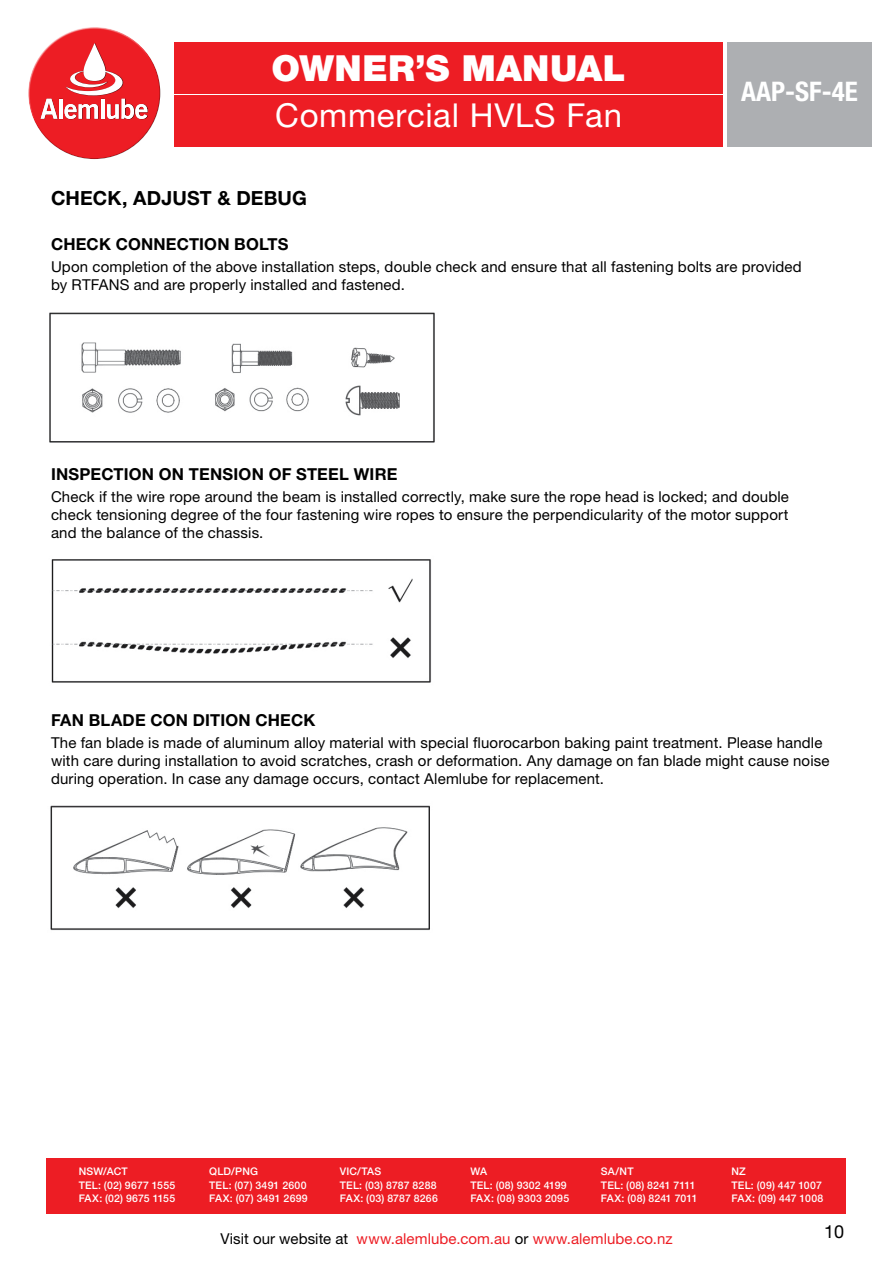
<style>
.page{position:relative;width:893px;height:1263px;background:#fff}
.page>*{position:absolute;margin:0;border:0;box-sizing:border-box;transform-origin:0 0}
.t1{font:900 36px "Helvetica Neue LT Std";letter-spacing:.01em;color:#fff}
.t2{font:33px "Helvetica Neue LT Std";letter-spacing:.02em;color:#fff}
.t3{font:700 condensed 27px "Helvetica Neue LT Std";color:#fff}
.t4{font:700 19.5px "Helvetica Neue LT Std";letter-spacing:.01em;color:#000}
.t5{font:18px "Helvetica Neue LT Std";color:#000}
.t6{font:700 16.5px "Helvetica Neue LT Std";letter-spacing:.01em;color:#000}
.t7{font:15px/18px "Helvetica Neue LT Std";letter-spacing:.01em;color:#000}
.t8{font:15px "Helvetica Neue LT Std";letter-spacing:.005em;color:#ed1d24}
.t9{font:500 10.5px/14.1px "Helvetica Neue LT Std";letter-spacing:.02em;color:#fff}
.s1{color:#000}
</style>
<div class="page">
<div style="left:47px;top:1159px;width:799px;height:55px;background:#ed1d24"></div>
<div style="left:174px;top:96px;width:549px;height:51px;background:#ed1d24"></div>
<div style="left:174px;top:43px;width:549px;height:51px;background:#ed1d24"></div>
<div style="left:727px;top:43px;width:145px;height:104px;background:#adafb2"></div>
<svg style="left:28px;top:27px;width:109px;height:84px"></svg>
<svg style="left:31px;top:48px;width:130px;height:111px;fill:#ed1d24"></svg>
<svg style="left:41px;top:43px;width:107px;height:76px;background:#ed2d33"></svg>
<svg style="left:41px;top:99px;width:16px;height:20px"></svg>
<hr style="left:59px;top:99px;width:3px;height:20px;background:#fff">
<svg style="left:65px;top:43px;width:82px;height:76px"></svg>
<img style="left:49px;top:312px;width:386px;height:131px">
<img style="left:51px;top:559px;width:380px;height:124px">
<img style="left:50px;top:805px;width:380px;height:126px">
<h1 class="t1" style="left:272px;top:47px;width:355px">OWNER’S MANUAL</h1>
<h2 class="t2" style="left:275px;top:96px;width:348px">Commercial HVLS Fan</h2>
<h3 class="t3" style="left:741px;top:75px;width:118px">AAP-SF-4E</h3>
<h3 class="t4" style="left:51px;top:186px;width:257px">CHECK, ADJUST &amp; DEBUG</h3>
<p class="t6" style="left:51px;top:234px;width:239px">CHECK CONNECTION BOLTS</p>
<p class="t7" style="left:51px;top:257px;width:752px">Upon completion of the above installation steps, double check and ensure that all fastening bolts are provided by RTFANS and are properly installed and fastened.</p>
<p class="t6" style="left:51px;top:463px;width:348px">INSPECTION ON TENSION OF STEEL WIRE</p>
<p class="t7" style="left:51px;top:487px;width:739px;text-align:justify">Check if the wire rope around the beam is installed correctly, make sure the rope head is locked; and double check tensioning degree of the four fastening wire ropes to ensure the perpendicularity of the motor support and the balance of the chassis.</p>
<p class="t6" style="left:51px;top:710px;width:266px">FAN BLADE CON DITION CHECK</p>
<p class="t7" style="left:51px;top:734px;width:780px">The fan blade is made of aluminum alloy material with special fluorocarbon baking paint treatment. Please handle with care during installation to avoid scratches, crash or deformation. Any damage on fan blade might cause noise during operation. In case any damage occurs, contact Alemlube for replacement.</p>
<p class="t9" style="left:79px;top:1164px;width:98px">NSW/ACT<br>TEL: (02) 9677 1555</p>
<p class="t9" style="left:79px;top:1190px;width:98px">FAX: (02) 9675 1155</p>
<p class="t9" style="left:209px;top:1164px;width:99px">QLD/PNG<br>TEL: (07) 3491 2600</p>
<p class="t9" style="left:209px;top:1190px;width:100px">FAX: (07) 3491 2699</p>
<p class="t9" style="left:340px;top:1164px;width:98px">VIC/TAS<br>TEL: (03) 8787 8288</p>
<p class="t9" style="left:340px;top:1190px;width:100px">FAX: (03) 8787 8266</p>
<p class="t9" style="left:470px;top:1164px;width:98px">WA<br>TEL: (08) 9302 4199</p>
<p class="t9" style="left:470px;top:1190px;width:100px">FAX: (08) 9303 2095</p>
<p class="t9" style="left:601px;top:1164px;width:96px">SA/NT<br>TEL: (08) 8241 7111</p>
<p class="t9" style="left:601px;top:1190px;width:98px">FAX: (08) 8241 7011</p>
<p class="t8" style="left:220px;top:1230px;width:454px"><span class="s1">Visit our website at</span> www.alemlube.com.au <span class="s1">or</span> www.alemlube.co.nz</p>
<p class="t9" style="left:731px;top:1164px;width:92px">NZ<br>TEL: (09) 447 1007</p>
<p class="t9" style="left:731px;top:1190px;width:93px">FAX: (09) 447 1008</p>
<p class="t5" style="left:824px;top:1220px;width:22px">10</p>
</div>
